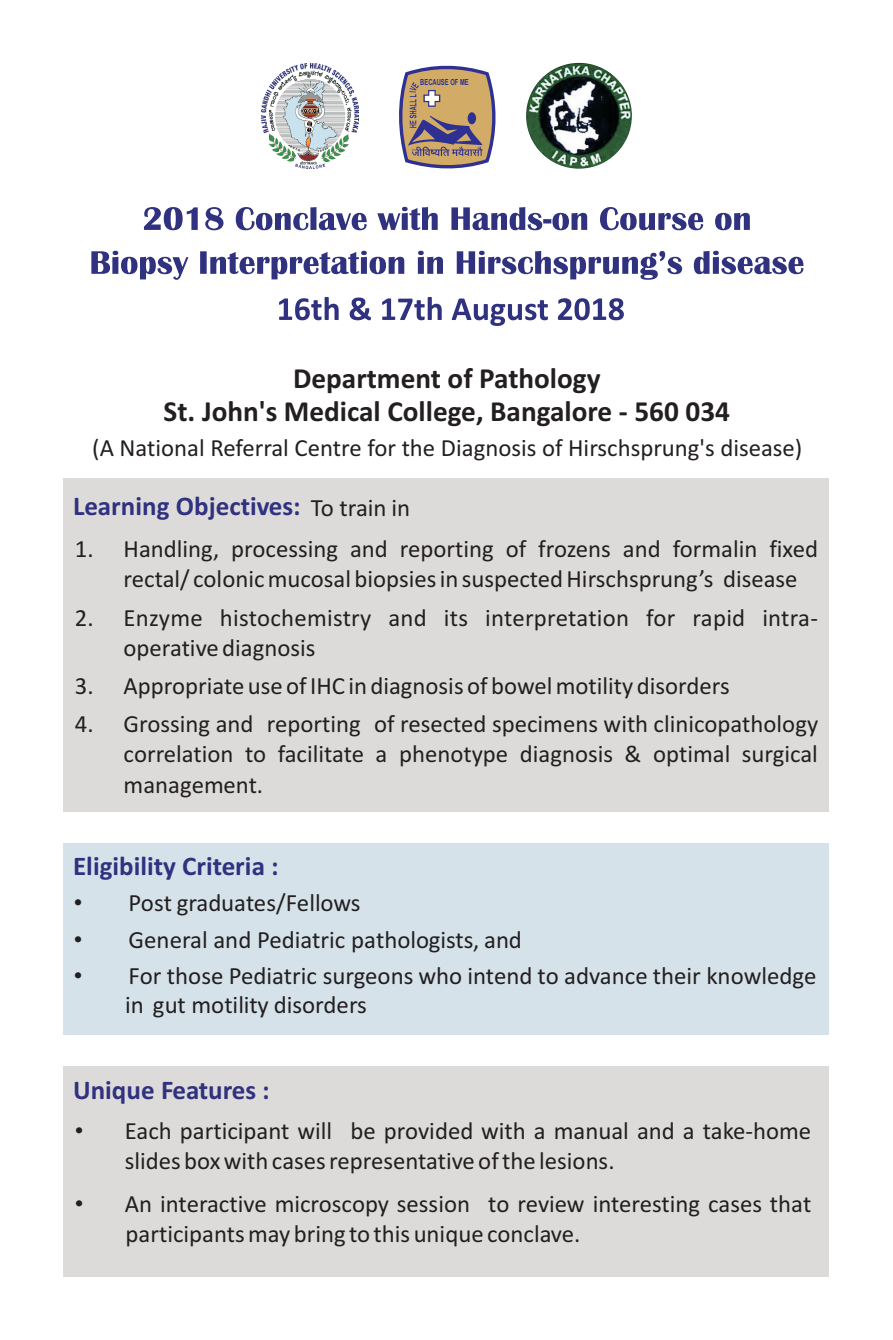
<style>
.page{position:relative;width:893px;height:1340px;background:#fff}
.page>*{position:absolute;margin:0;border:0;box-sizing:border-box;transform-origin:0 0}
.t1{font:700 29.25px/32.4px "Calibri";color:#231f20;text-align:center}
.t2{font:700 27px "Calibri";color:#30317f}
.t3{font:24.75px/30.2px "Calibri";color:#231f20}
.t4{font:24.75px/36px "Arial";color:#231f20;text-align:justify}
.t5{font:700 8.33px "Arial Narrow";color:#2e3092;scale:.85 1}
.s1{font-weight:400;font-size:24.75px;color:#231f20}
.s2{font-family:"Arial"}
</style>
<div class="page">
<div style="left:64px;top:478px;width:765px;height:333px;background:#dddbda"></div>
<div style="left:64px;top:1066px;width:765px;height:211px;background:#dddbda"></div>
<div style="left:64px;top:843px;width:765px;height:191px;background:#d5e2e9"></div>
<svg style="left:399px;top:65px;width:97px;height:104px;background:#ad9583"></svg>
<img style="left:261px;top:63px;width:98px;height:105px">
<img style="left:526px;top:63px;width:106px;height:106px;border-radius:50%">
<svg style="left:91px;top:207px;width:659px;height:73px"></svg>
<svg style="left:279px;top:251px;width:524px;height:75px"></svg>
<p class="t5" style="left:420px;top:79px;width:59px">BECAUSE OF ME</p>
<p class="t1" style="left:164px;top:364px;width:568px">Department of Pathology<br>St. John's Medical College, Bangalore - 560 034</p>
<p class="t3" style="left:92px;top:435px;width:712px">(A National Referral Centre for the Diagnosis of Hirschsprung's disease)</p>
<p class="t2" style="left:73px;top:494px;width:339px">Learning Objectives: <span class="s1">To train in</span></p>
<p class="t3" style="left:124px;top:535px;width:696px;text-indent:-49px">1. Handling, processing and reporting of frozens and formalin fixed rectal/ colonic mucosal biopsies in suspected Hirschsprung’s disease</p>
<p class="t3" style="left:124px;top:604px;width:696px;text-indent:-49px">2. Enzyme histochemistry and its interpretation for rapid intra&shy;operative diagnosis</p>
<p class="t3" style="left:75px;top:672px;width:656px">3. Appropriate use of IHC in diagnosis of bowel motility disorders</p>
<p class="t3" style="left:124px;top:711px;width:696px;text-align:justify;text-indent:-49px">4. Grossing and reporting of resected specimens with clinicopathology correlation to facilitate a phenotype diagnosis &amp; optimal surgical management.</p>
<p class="t2" style="left:73px;top:854px;width:207px">Eligibility Criteria :</p>
<p class="t3" style="left:129px;top:887px;width:689px;line-height:36px">Post graduates/Fellows<br>General and Pediatric pathologists, and<br>For those Pediatric surgeons who intend to advance their knowledge</p>
<p class="t3" style="left:125px;top:992px;width:243px">in gut motility disorders</p>
<p class="t4" style="left:74px;top:887px;width:10px">• • •</p>
<p class="t2" style="left:73px;top:1078px;width:198px">Unique Features :</p>
<p class="t3" style="left:125px;top:1117px;width:688px;text-indent:-50px"><span class="s2">•</span> Each participant will be provided with a manual and a take-home slides box with cases representative of the lesions.</p>
<p class="t3" style="left:126px;top:1190px;width:687px;text-indent:-51px"><span class="s2">•</span> An interactive microscopy session to review interesting cases that participants may bring to this unique conclave.</p>
</div>
